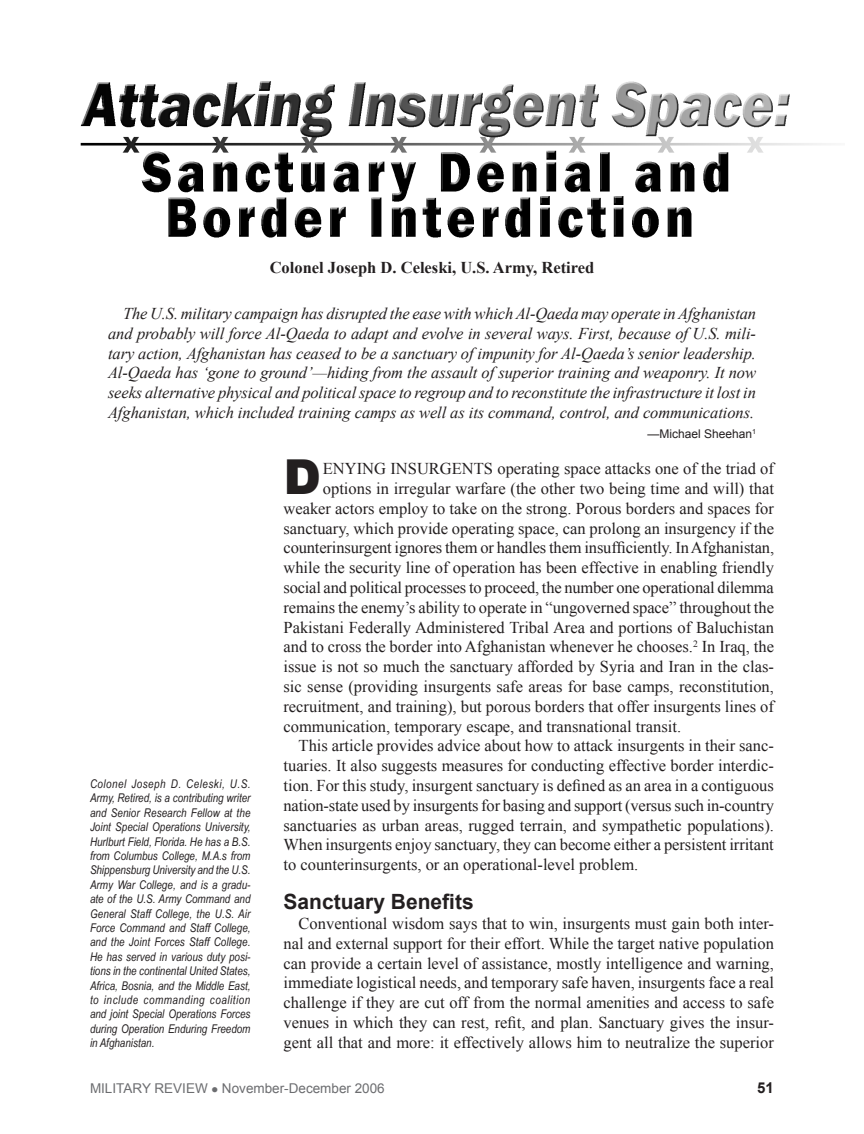
<style>
.page{position:relative;width:864px;height:1134px;background:#fff}
.page>*{position:absolute;margin:0;border:0;box-sizing:border-box;transform-origin:0 0}
.fob{font:900 48.15px "Arial";color:#231f20}
.subhead{font:700 21px "Arial";color:#231f20}
.fob-2{font:16.5px/19.8px "Times New Roman";color:#231f20;text-align:justify}
.fob-3{font:italic 16.5px/19.8px "Times New Roman";letter-spacing:-.005em;color:#231f20;text-align:justify}
.author_byline{font:700 16.5px "Times New Roman";color:#231f20}
.subhead-2{font:700 15px "Arial";color:#231f20}
.subhead-3{font:13.5px "Arial";color:#6c6d70}
.bio{font:italic 12px/14.4px "Arial Narrow";color:#231f20;text-align:justify}
.fob-4{font:12px "Arial";color:#231f20}
</style>
<div class="page">
<img style="left:80px;top:81px;width:746px;height:157px">
<p class="author_byline" style="left:270px;top:256px;width:326px">Colonel Joseph D. Celeski, U.S. Army, Retired</p>
<p class="fob-3" style="left:108px;top:303px;width:650px;text-indent:15px">The U.S. military campaign has disrupted the ease with which Al-Qaeda may operate in Afghanistan and probably will force Al-Qaeda to adapt and evolve in several ways. First, because of U.S. mili&shy;tary action, Afghanistan has ceased to be a sanctuary of impunity for Al-Qaeda’s senior leadership.<br>Al-Qaeda has ‘gone to ground’—hiding from the assault of superior training and weaponry. It now seeks alternative physical and political space to regroup and to reconstitute the infrastructure it lost in Afghanistan, which included training camps as well as its command, control, and communications.</p>
<p class="fob-4" style="left:647px;top:426px;width:110px">—Michael Sheehan<sup>1</sup></p>
<p class="bio" style="left:90px;top:776px;width:162px">Colonel Joseph D. Celeski, U.S.<br>Army, Retired, is a contributing writer and Senior Research Fellow at the Joint Special Operations University, Hurlburt Field, Florida. He has a B.S. from Columbus College, M.A.s from Shippensburg University and the U.S.<br>Army War College, and is a gradu&shy;ate of the U.S. Army Command and General Staff College, the U.S. Air Force Command and Staff College, and the Joint Forces Staff College.<br>He has served in various duty posi&shy;tions in the continental United States, Africa, Bosnia, and the Middle East, to include commanding coalition and joint special operations forces during Operation Enduring Freedom in Afghanistan.</p>
<p class="fob" style="left:284px;top:442px;width:39px">D</p>
<p class="fob-2" style="left:323px;top:459px;width:453px">enying insurgents operating space attacks one of the triad of</p>
<p class="fob-2" style="left:323px;top:478px;width:453px">options in irregular warfare (the other two being time and will) that</p>
<p class="fob-2" style="left:284px;top:498px;width:492px">weaker actors employ to take on the strong. Porous borders and spaces for</p>
<p class="fob-2" style="left:284px;top:518px;width:492px">sanctuary, which provide operating space, can prolong an insurgency if the</p>
<p class="fob-2" style="left:284px;top:538px;width:492px">counterinsurgent ignores them or handles them insufficiently. In Afghanistan,</p>
<p class="fob-2" style="left:284px;top:558px;width:492px">while the security line of operation has been effective in enabling friendly</p>
<p class="fob-2" style="left:284px;top:577px;width:492px">social and political processes to proceed, the number one operational dilemma</p>
<p class="fob-2" style="left:284px;top:597px;width:492px">remains the enemy’s ability to operate in “ungoverned space” throughout the</p>
<p class="fob-2" style="left:284px;top:617px;width:492px">Pakistani Federally Administered Tribal Area and portions of Baluchistan</p>
<p class="fob-2" style="left:284px;top:637px;width:492px">and to cross the border into Afghanistan whenever he chooses.<sup>2</sup> In Iraq, the</p>
<p class="fob-2" style="left:284px;top:657px;width:492px">issue is not so much the sanctuary afforded by Syria and Iran in the clas-</p>
<p class="fob-2" style="left:284px;top:676px;width:492px">sic sense (providing insurgents safe areas for base camps, reconstitution,</p>
<p class="fob-2" style="left:284px;top:696px;width:492px">recruitment, and training), but porous borders that offer insurgents lines of</p>
<p class="fob-2" style="left:284px;top:716px;width:399px">communication, temporary escape, and transnational transit.</p>
<p class="fob-2" style="left:284px;top:736px;width:492px;text-indent:15px">This article provides advice about how to attack insurgents in their sanc&shy;tuaries. It also suggests measures for conducting effective border interdic&shy;tion. For this study, insurgent sanctuary is defined as an area in a contiguous nation-state used by insurgents for basing and support (versus such in-country sanctuaries as urban areas, rugged terrain, and sympathetic populations).<br>When insurgents enjoy sanctuary, they can become either a persistent irritant to counterinsurgents, or an operational-level problem.</p>
<p class="subhead" style="left:284px;top:888px;width:192px">Sanctuary Benefits</p>
<p class="fob-2" style="left:284px;top:913px;width:492px;text-indent:15px">Conventional wisdom says that to win, insurgents must gain both inter&shy;nal and external support for their effort. While the target native population can provide a certain level of assistance, mostly intelligence and warning, immediate logistical needs, and temporary safe haven, insurgents face a real challenge if they are cut off from the normal amenities and access to safe venues in which they can rest, refit, and plan. Sanctuary gives the insur&shy;gent all that and more: it effectively allows him to neutralize the superior</p>
<p class="subhead-3" style="left:90px;top:1080px;width:296px">Military Review ● November-December 2006</p>
<p class="subhead-2" style="left:757px;top:1078px;width:18px">51</p>
</div>
